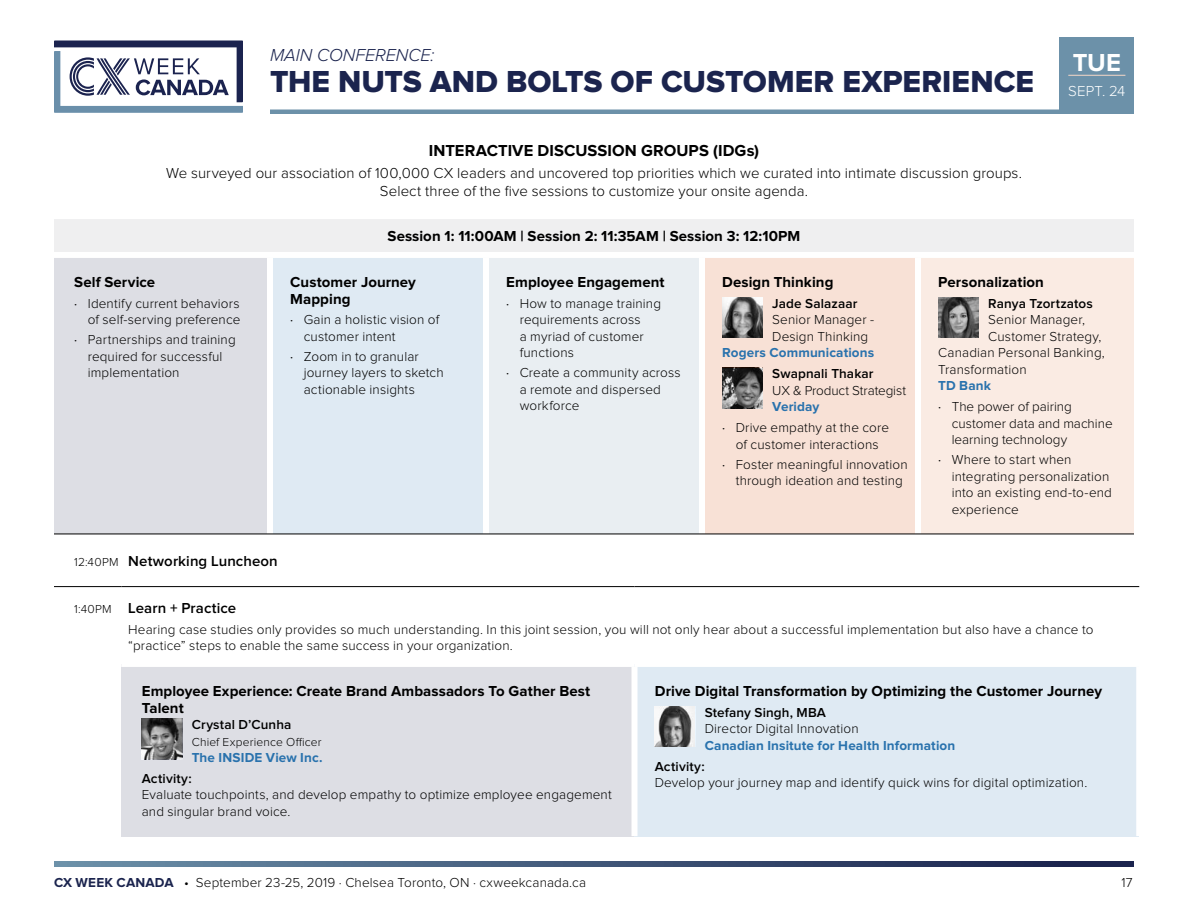
<style>
.page{position:relative;width:1188px;height:918px;background:#fff}
.page>*{position:absolute;margin:0;border:0;box-sizing:border-box;transform-origin:0 0}
.t1{font:31.5px "Proxima Nova Extrabld";color:#1b244e}
.t2{font:700 25.5px "Proxima Nova";color:#fff}
.t3{font:italic 300 18px "Proxima Nova";color:#1b244e}
.t4{font:700 16.5px "Proxima Nova";letter-spacing:.005em;color:#000}
.t5{font:700 15px/16.5px "Proxima Nova";letter-spacing:.005em;color:#000}
.t6{font:300 15px/18px "Proxima Nova";letter-spacing:.005em;color:#000;text-align:center}
.t7{font:600 15px "Proxima Nova";letter-spacing:.005em;color:#000}
.t8{font:300 15px "Proxima Nova";letter-spacing:.01em;color:#fff}
.t9{font:300 13.5px/16.5px "Proxima Nova";letter-spacing:.01em;color:#000}
.t10{font:600 13.5px "Proxima Nova";letter-spacing:.01em;color:#000}
.t11{font:700 13.5px "Proxima Nova";letter-spacing:.01em;color:#2972ad}
.t12{font:300 13.5px "Proxima Nova";letter-spacing:-.01em;color:#000}
.t13{font:300 12px "Proxima Nova";letter-spacing:.015em;color:#000}
.s1{font-weight:400}
.s2{font-weight:700;color:#2972ad}
.s3{font-weight:300;font-size:12px}
.s4{font-weight:700;color:#1b244e}
</style>
<div class="page">
<svg style="left:54px;top:861px;width:1080px;height:6px;background:#415778"></svg>
<svg style="left:54px;top:41px;width:189px;height:72px"></svg>
<div style="left:54px;top:216px;width:1080px;height:39px;background:#efeff0"></div>
<div style="left:54px;top:255px;width:216px;height:279px;background:#dddee4"></div>
<div style="left:270px;top:255px;width:216px;height:279px;background:#dfeaf3"></div>
<div style="left:486px;top:255px;width:216px;height:279px;background:#e9eef2"></div>
<div style="left:702px;top:255px;width:216px;height:279px;background:#f8e1d6"></div>
<div style="left:918px;top:255px;width:216px;height:279px;background:#faebe3"></div>
<div style="left:267px;top:258px;width:6px;height:276px;background:#fff"></div>
<div style="left:483px;top:258px;width:6px;height:276px;background:#fff"></div>
<div style="left:699px;top:258px;width:6px;height:276px;background:#fff"></div>
<div style="left:915px;top:258px;width:6px;height:276px;background:#fff"></div>
<div style="left:54px;top:213px;width:216px;height:6px;background:#fff"></div>
<div style="left:270px;top:213px;width:216px;height:6px;background:#fff"></div>
<div style="left:486px;top:213px;width:216px;height:6px;background:#fff"></div>
<div style="left:702px;top:213px;width:216px;height:6px;background:#fff"></div>
<div style="left:918px;top:213px;width:216px;height:6px;background:#fff"></div>
<div style="left:54px;top:252px;width:216px;height:6px;background:#fff"></div>
<div style="left:270px;top:252px;width:216px;height:6px;background:#fff"></div>
<div style="left:486px;top:252px;width:216px;height:6px;background:#fff"></div>
<div style="left:702px;top:252px;width:216px;height:6px;background:#fff"></div>
<div style="left:918px;top:252px;width:216px;height:6px;background:#fff"></div>
<hr style="left:54px;top:534px;width:216px;height:1px;background:#000">
<hr style="left:270px;top:534px;width:216px;height:1px;background:#000">
<hr style="left:486px;top:534px;width:216px;height:1px;background:#000">
<hr style="left:702px;top:534px;width:216px;height:1px;background:#000">
<hr style="left:918px;top:534px;width:216px;height:1px;background:#000">
<img style="left:722px;top:297px;width:41px;height:41px">
<img style="left:722px;top:368px;width:41px;height:40px">
<img style="left:938px;top:297px;width:41px;height:41px">
<div style="left:122px;top:664px;width:512px;height:172px;background:#dddee4"></div>
<div style="left:634px;top:664px;width:505px;height:172px;background:#dfeaf3"></div>
<div style="left:632px;top:667px;width:6px;height:169px;background:#fff"></div>
<div style="left:1136px;top:667px;width:6px;height:169px;background:#fff"></div>
<div style="left:122px;top:661px;width:512px;height:6px;background:#fff"></div>
<div style="left:634px;top:661px;width:508px;height:6px;background:#fff"></div>
<hr style="left:54px;top:586px;width:68px;height:1px;background:#000">
<hr style="left:122px;top:586px;width:512px;height:1px;background:#000">
<hr style="left:634px;top:586px;width:505px;height:1px;background:#000">
<img style="left:142px;top:719px;width:40px;height:40px">
<svg style="left:655px;top:706px;width:40px;height:1px"></svg>
<img style="left:655px;top:707px;width:40px;height:40px">
<div style="left:1060px;top:38px;width:74px;height:74px;background:#6c91a9"></div>
<hr style="left:1068px;top:75px;width:57px;height:1px;background:#f6d7c8">
<hr style="left:270px;top:110px;width:864px;height:4px;background:#6c91a9">
<h3 class="t3" style="left:270px;top:47px;width:166px">MAIN CONFERENCE:</h3>
<h2 class="t2" style="left:1073px;top:51px;width:50px">TUE</h2>
<p class="t8" style="left:1068px;top:84px;width:59px">SEPT. 24</p>
<h1 class="t1" style="left:270px;top:67px;width:766px">THE NUTS AND BOLTS OF CUSTOMER EXPERIENCE</h1>
<p class="t4" style="left:429px;top:142px;width:332px">INTERACTIVE DISCUSSION GROUPS (IDGs)</p>
<p class="t6" style="left:166px;top:165px;width:857px">We surveyed our association of 100,000 CX leaders and uncovered top priorities which we curated into intimate discussion groups.<br>Select three of the five sessions to customize your onsite agenda.</p>
<p class="t5" style="left:388px;top:229px;width:414px">Session 1: 11:00AM | Session 2: 11:35AM | Session 3: 12:10PM</p>
<p class="t5" style="left:74px;top:274px;width:82px">Self Service</p>
<p class="t9" style="left:74px;top:296px;width:168px;text-align:right"><span class="s1">·</span> Identify current behaviors of self-serving preference</p>
<p class="t9" style="left:88px;top:332px;width:150px;text-indent:-14px"><span class="s1">·</span> Partnerships and training required for successful implementation</p>
<p class="t5" style="left:290px;top:274px;width:127px">Customer Journey<br>Mapping</p>
<p class="t9" style="left:304px;top:312px;width:137px;text-indent:-14px"><span class="s1">·</span> Gain a holistic vision of customer intent</p>
<p class="t9" style="left:304px;top:349px;width:141px;text-indent:-14px"><span class="s1">·</span> Zoom in to granular journey layers to sketch actionable insights</p>
<p class="t5" style="left:506px;top:274px;width:160px">Employee Engagement</p>
<p class="t9" style="left:520px;top:296px;width:143px;text-indent:-14px"><span class="s1">·</span> How to manage training requirements across<br>a myriad of customer functions</p>
<p class="t9" style="left:520px;top:365px;width:162px;text-indent:-14px"><span class="s1">·</span> Create a community across a remote and dispersed workforce</p>
<p class="t5" style="left:722px;top:274px;width:113px">Design Thinking</p>
<p class="t10" style="left:772px;top:297px;width:87px">Jade Salazaar</p>
<p class="t9" style="left:772px;top:312px;width:103px">Senior Manager -<br>Design Thinking</p>
<p class="t11" style="left:722px;top:347px;width:154px">Rogers Communications</p>
<p class="t10" style="left:772px;top:368px;width:103px">Swapnali Thakar</p>
<p class="t12" style="left:772px;top:384px;width:135px">UX &amp; Product Strategist</p>
<p class="t9" style="left:722px;top:397px;width:168px;line-height:20.9px;text-indent:50px"><span class="s2">Veriday<br></span><span class="s1">·</span> Drive empathy at the core</p>
<p class="t9" style="left:722px;top:435px;width:187px;line-height:20px;text-indent:14px">of customer interactions<br><span class="s1">·</span> Foster meaningful innovation</p>
<p class="t9" style="left:736px;top:473px;width:169px">through ideation and testing</p>
<p class="t5" style="left:938px;top:274px;width:107px">Personalization</p>
<p class="t10" style="left:988px;top:297px;width:106px">Ranya Tzortzatos</p>
<p class="t9" style="left:988px;top:312px;width:98px">Senior Manager,</p>
<p class="t9" style="left:988px;top:329px;width:115px">Customer Strategy,</p>
<p class="t9" style="left:938px;top:345px;width:168px">Canadian Personal Banking,</p>
<p class="t9" style="left:938px;top:362px;width:90px">Transformation</p>
<p class="t9" style="left:938px;top:376px;width:135px;line-height:20.9px"><span class="s2">TD Bank<br></span><span class="s1">·</span> The power of pairing</p>
<p class="t9" style="left:952px;top:416px;width:163px">customer data and machine learning technology</p>
<p class="t9" style="left:952px;top:452px;width:162px;text-indent:-14px"><span class="s1">·</span> Where to start when integrating personalization into an existing end-to-end experience</p>
<p class="t7" style="left:74px;top:554px;width:205px"><span class="s3">12:40PM</span> Networking Luncheon</p>
<p class="t7" style="left:74px;top:601px;width:164px"><span class="s3">1:40PM</span> Learn + Practice</p>
<p class="t9" style="left:128px;top:622px;width:967px">Hearing case studies only provides so much understanding. In this joint session, you will not only hear about a successful implementation but also have a chance to “practice” steps to enable the same success in your organization.</p>
<p class="t5" style="left:142px;top:683px;width:450px">Employee Experience: Create Brand Ambassadors To Gather Best<br>Talent</p>
<p class="t10" style="left:192px;top:718px;width:101px">Crystal D’Cunha</p>
<p class="t13" style="left:192px;top:736px;width:131px">Chief Experience Officer</p>
<p class="t11" style="left:192px;top:751px;width:132px">The INSIDE View Inc.</p>
<p class="t10" style="left:142px;top:772px;width:51px">Activity:</p>
<p class="t9" style="left:142px;top:787px;width:472px">Evaluate touchpoints, and develop empathy to optimize employee engagement and singular brand voice.</p>
<p class="t5" style="left:655px;top:683px;width:449px">Drive Digital Transformation by Optimizing the Customer Journey</p>
<p class="t10" style="left:705px;top:706px;width:123px">Stefany Singh, MBA</p>
<p class="t9" style="left:705px;top:721px;width:156px">Director Digital Innovation</p>
<p class="t11" style="left:705px;top:739px;width:252px">Canadian Insitute for Health Information</p>
<p class="t10" style="left:655px;top:760px;width:51px">Activity:</p>
<p class="t9" style="left:655px;top:775px;width:434px">Develop your journey map and identify quick wins for digital optimization.</p>
<p class="t9" style="left:54px;top:875px;width:534px"><span class="s4">CX WEEK CANADA</span> • September 23-25, 2019 · Chelsea Toronto, ON · cxweekcanada.ca</p>
<p class="t9" style="left:1121px;top:875px;width:13px">17</p>
</div>
